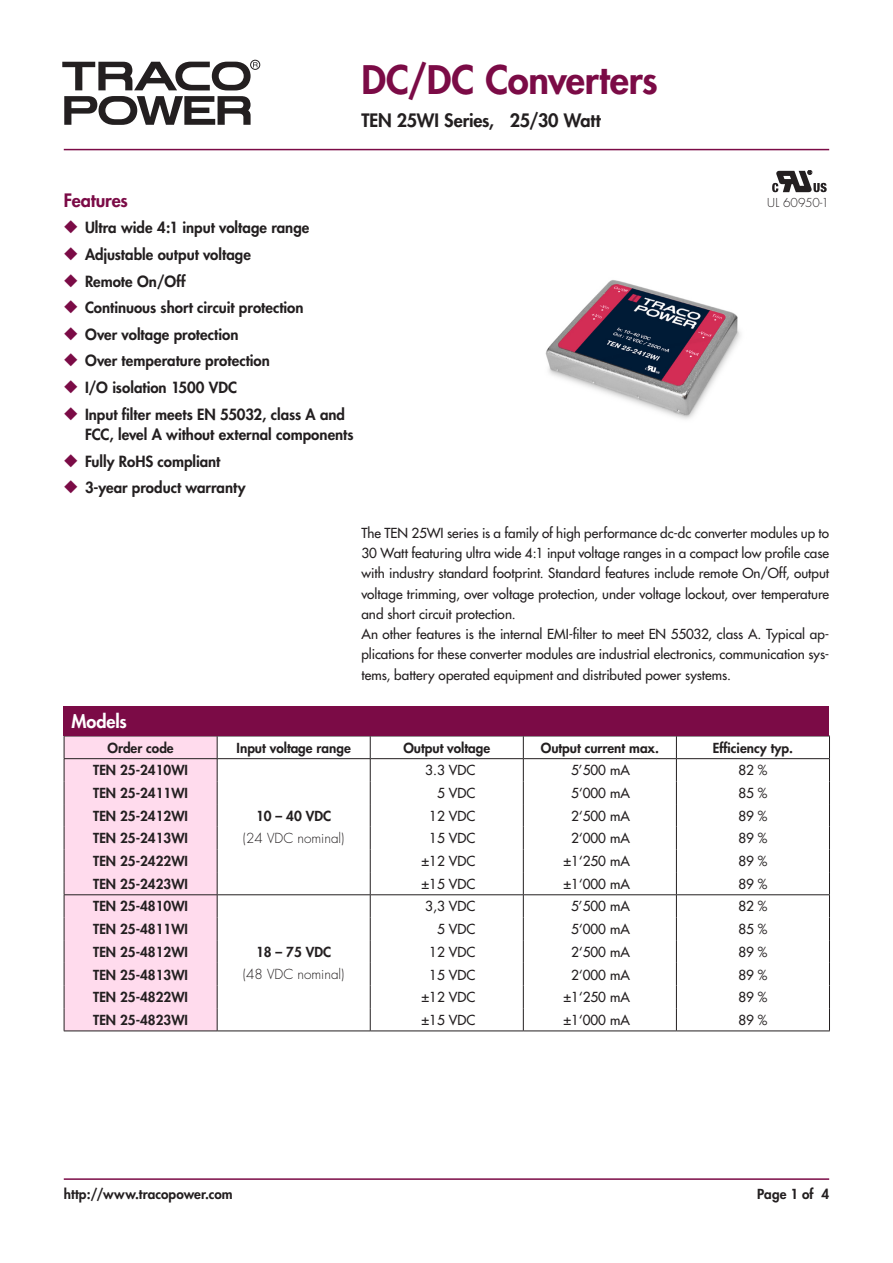
<style>
.page{position:relative;width:893px;height:1263px;background:#fff}
.page>*{position:absolute;margin:0;border:0;box-sizing:border-box;transform-origin:0 0}
.t1{font:800 38.25px "Futura";letter-spacing:-.005em;color:#7b0b46}
.t2{font:800 18px "Futura";letter-spacing:-.01em;color:#231f20}
.t3{font:800 18px "Futura";letter-spacing:-.01em;color:#7b0b46}
.t4{font:800 18px "Futura";letter-spacing:-.005em;color:#fff}
.t5{font:800 15px/20.2px "Futura";color:#231f20}
.t6{font:13.5px/20.2px "Futura";color:#231f20}
.t7{font:800 13.5px "Futura";color:#231f20}
.t8{font:300 13.5px "Futura";color:#231f20}
.t9{font:300 12px "Futura";letter-spacing:.01em;color:#231f20}
.s1{color:#7b0b46}
</style>
<div class="page">
<div style="left:250px;top:60px;width:10px;height:10px;border:1px solid #231f20;border-radius:50%"></div>
<svg style="left:64px;top:96px;width:187px;height:29px"></svg>
<svg style="left:62px;top:62px;width:196px;height:28px"></svg>
<hr style="left:64px;top:1178px;width:765px;height:2px;background:#7b0b46">
<hr style="left:64px;top:149px;width:765px;height:1px;background:#7b0b46">
<div style="left:65px;top:737px;width:152px;height:293px;background:#ffdbed"></div>
<hr style="left:64px;top:736px;width:153px;height:1px;background:#231f20">
<hr style="left:217px;top:736px;width:153px;height:1px;background:#231f20">
<hr style="left:370px;top:736px;width:153px;height:1px;background:#231f20">
<hr style="left:523px;top:736px;width:153px;height:1px;background:#231f20">
<hr style="left:676px;top:736px;width:154px;height:1px;background:#231f20">
<hr style="left:64px;top:758px;width:153px;height:1px;background:#231f20">
<hr style="left:217px;top:758px;width:153px;height:1px;background:#231f20">
<hr style="left:370px;top:758px;width:153px;height:1px;background:#231f20">
<hr style="left:523px;top:758px;width:153px;height:1px;background:#231f20">
<hr style="left:676px;top:758px;width:154px;height:1px;background:#231f20">
<hr style="left:64px;top:894px;width:153px;height:1px;background:#231f20">
<hr style="left:217px;top:894px;width:153px;height:1px;background:#231f20">
<hr style="left:370px;top:894px;width:153px;height:1px;background:#231f20">
<hr style="left:523px;top:894px;width:153px;height:1px;background:#231f20">
<hr style="left:676px;top:894px;width:154px;height:1px;background:#231f20">
<svg style="left:64px;top:736px;width:1px;height:294px"></svg>
<svg style="left:217px;top:736px;width:1px;height:294px"></svg>
<svg style="left:370px;top:736px;width:1px;height:294px"></svg>
<svg style="left:523px;top:736px;width:1px;height:294px"></svg>
<svg style="left:676px;top:736px;width:1px;height:294px"></svg>
<svg style="left:829px;top:736px;width:1px;height:294px"></svg>
<hr style="left:64px;top:1030px;width:153px;height:1px;background:#231f20">
<hr style="left:217px;top:1030px;width:153px;height:1px;background:#231f20">
<hr style="left:370px;top:1030px;width:153px;height:1px;background:#231f20">
<hr style="left:523px;top:1030px;width:153px;height:1px;background:#231f20">
<hr style="left:676px;top:1030px;width:154px;height:1px;background:#231f20">
<div style="left:64px;top:706px;width:765px;height:30px;background:#7b0b46"></div>
<img style="left:545px;top:280px;width:196px;height:139px">
<svg style="left:772px;top:170px;width:55px;height:22px"></svg>
<h1 class="t1" style="left:361px;top:56px;width:298px">DC/DC Converters</h1>
<h2 class="t2" style="left:361px;top:109px;width:241px">TEN 25WI Series, 25/30 Watt</h2>
<h2 class="t3" style="left:64px;top:189px;width:66px">Features</h2>
<p class="t5" style="left:64px;top:218px;width:247px"><span class="s1">◆</span> Ultra wide 4:1 input voltage range</p>
<p class="t5" style="left:64px;top:244px;width:189px"><span class="s1">◆</span> Adjustable output voltage</p>
<p class="t5" style="left:64px;top:271px;width:124px"><span class="s1">◆</span> Remote On/Off</p>
<p class="t5" style="left:64px;top:297px;width:241px"><span class="s1">◆</span> Continuous short circuit protection</p>
<p class="t5" style="left:64px;top:324px;width:176px"><span class="s1">◆</span> Over voltage protection</p>
<p class="t5" style="left:64px;top:351px;width:208px"><span class="s1">◆</span> Over temperature protection</p>
<p class="t5" style="left:64px;top:377px;width:175px"><span class="s1">◆</span> I/O isolation 1500 VDC</p>
<p class="t5" style="left:85px;top:404px;width:270px;text-indent:-21px"><span class="s1">◆</span> Input filter meets EN 55032, class A and<br>FCC, level A without external components</p>
<p class="t5" style="left:64px;top:451px;width:158px"><span class="s1">◆</span> Fully RoHS compliant</p>
<p class="t5" style="left:64px;top:478px;width:183px"><span class="s1">◆</span> 3-year product warranty</p>
<p class="t9" style="left:767px;top:195px;width:63px">UL 60950-1</p>
<p class="t6" style="left:361px;top:523px;width:469px">The TEN 25WI series is a family of high performance dc-dc converter modules up to 30 Watt featuring ultra wide 4:1 input voltage ranges in a compact low profile case with industry standard footprint. Standard features include remote On/Off, output voltage trimming, over voltage protection, under voltage lockout, over temperature and short circuit protection.<br>An other features is the internal EMI-filter to meet EN 55032, class A. Typical ap&shy;plications for these converter modules are industrial electronics, communication sys&shy;tems, battery operated equipment and distributed power systems.</p>
<h2 class="t4" style="left:72px;top:709px;width:57px">Models</h2>
<p class="t7" style="left:108px;top:739px;width:68px">Order code</p>
<p class="t7" style="left:237px;top:739px;width:116px">Input voltage range</p>
<p class="t7" style="left:403px;top:739px;width:88px">Output voltage</p>
<p class="t7" style="left:541px;top:739px;width:120px">Output current max.</p>
<p class="t7" style="left:713px;top:739px;width:82px">Efficiency typ.</p>
<p class="t7" style="left:93px;top:762px;width:96px">TEN 25-2410WI</p>
<p class="t6" style="left:425px;top:760px;width:51px">3.3 VDC</p>
<p class="t6" style="left:571px;top:760px;width:60px">5’500 mA</p>
<p class="t6" style="left:738px;top:760px;width:31px">82 %</p>
<p class="t7" style="left:93px;top:784px;width:96px">TEN 25-2411WI</p>
<p class="t6" style="left:437px;top:783px;width:40px">5 VDC</p>
<p class="t6" style="left:571px;top:783px;width:60px">5‘000 mA</p>
<p class="t6" style="left:738px;top:783px;width:31px">85 %</p>
<p class="t7" style="left:93px;top:807px;width:96px">TEN 25-2412WI</p>
<p class="t7" style="left:256px;top:807px;width:77px">10 – 40 VDC</p>
<p class="t6" style="left:429px;top:806px;width:48px">12 VDC</p>
<p class="t6" style="left:571px;top:806px;width:60px">2‘500 mA</p>
<p class="t6" style="left:738px;top:806px;width:31px">89 %</p>
<p class="t7" style="left:93px;top:830px;width:96px">TEN 25-2413WI</p>
<p class="t8" style="left:243px;top:830px;width:103px">(24 VDC nominal)</p>
<p class="t6" style="left:429px;top:828px;width:48px">15 VDC</p>
<p class="t6" style="left:571px;top:828px;width:60px">2‘000 mA</p>
<p class="t6" style="left:738px;top:828px;width:31px">89 %</p>
<p class="t7" style="left:93px;top:852px;width:96px">TEN 25-2422WI</p>
<p class="t6" style="left:421px;top:851px;width:55px">±12 VDC</p>
<p class="t6" style="left:563px;top:851px;width:68px">±1‘250 mA</p>
<p class="t6" style="left:738px;top:851px;width:31px">89 %</p>
<p class="t7" style="left:93px;top:875px;width:96px">TEN 25-2423WI</p>
<p class="t6" style="left:421px;top:874px;width:55px">±15 VDC</p>
<p class="t6" style="left:563px;top:874px;width:68px">±1‘000 mA</p>
<p class="t6" style="left:738px;top:874px;width:31px">89 %</p>
<p class="t7" style="left:93px;top:898px;width:96px">TEN 25-4810WI</p>
<p class="t6" style="left:425px;top:896px;width:51px">3,3 VDC</p>
<p class="t6" style="left:571px;top:896px;width:60px">5’500 mA</p>
<p class="t6" style="left:738px;top:896px;width:31px">82 %</p>
<p class="t7" style="left:93px;top:921px;width:96px">TEN 25-4811WI</p>
<p class="t6" style="left:437px;top:919px;width:40px">5 VDC</p>
<p class="t6" style="left:571px;top:919px;width:60px">5‘000 mA</p>
<p class="t6" style="left:738px;top:919px;width:31px">85 %</p>
<p class="t7" style="left:93px;top:943px;width:96px">TEN 25-4812WI</p>
<p class="t7" style="left:256px;top:943px;width:77px">18 – 75 VDC</p>
<p class="t6" style="left:429px;top:942px;width:48px">12 VDC</p>
<p class="t6" style="left:571px;top:942px;width:60px">2‘500 mA</p>
<p class="t6" style="left:738px;top:942px;width:31px">89 %</p>
<p class="t7" style="left:93px;top:966px;width:96px">TEN 25-4813WI</p>
<p class="t8" style="left:243px;top:966px;width:103px">(48 VDC nominal)</p>
<p class="t6" style="left:429px;top:964px;width:48px">15 VDC</p>
<p class="t6" style="left:571px;top:964px;width:60px">2‘000 mA</p>
<p class="t6" style="left:738px;top:964px;width:31px">89 %</p>
<p class="t7" style="left:93px;top:989px;width:96px">TEN 25-4822WI</p>
<p class="t6" style="left:421px;top:987px;width:55px">±12 VDC</p>
<p class="t6" style="left:563px;top:987px;width:68px">±1‘250 mA</p>
<p class="t6" style="left:738px;top:987px;width:31px">89 %</p>
<p class="t7" style="left:93px;top:1011px;width:96px">TEN 25-4823WI</p>
<p class="t6" style="left:421px;top:1010px;width:55px">±15 VDC</p>
<p class="t6" style="left:563px;top:1010px;width:68px">±1‘000 mA</p>
<p class="t6" style="left:738px;top:1010px;width:31px">89 %</p>
<p class="t7" style="left:64px;top:1185px;width:170px">http://www.tracopower.com</p>
<p class="t7" style="left:757px;top:1185px;width:73px">Page 1 of 4</p>
</div>
